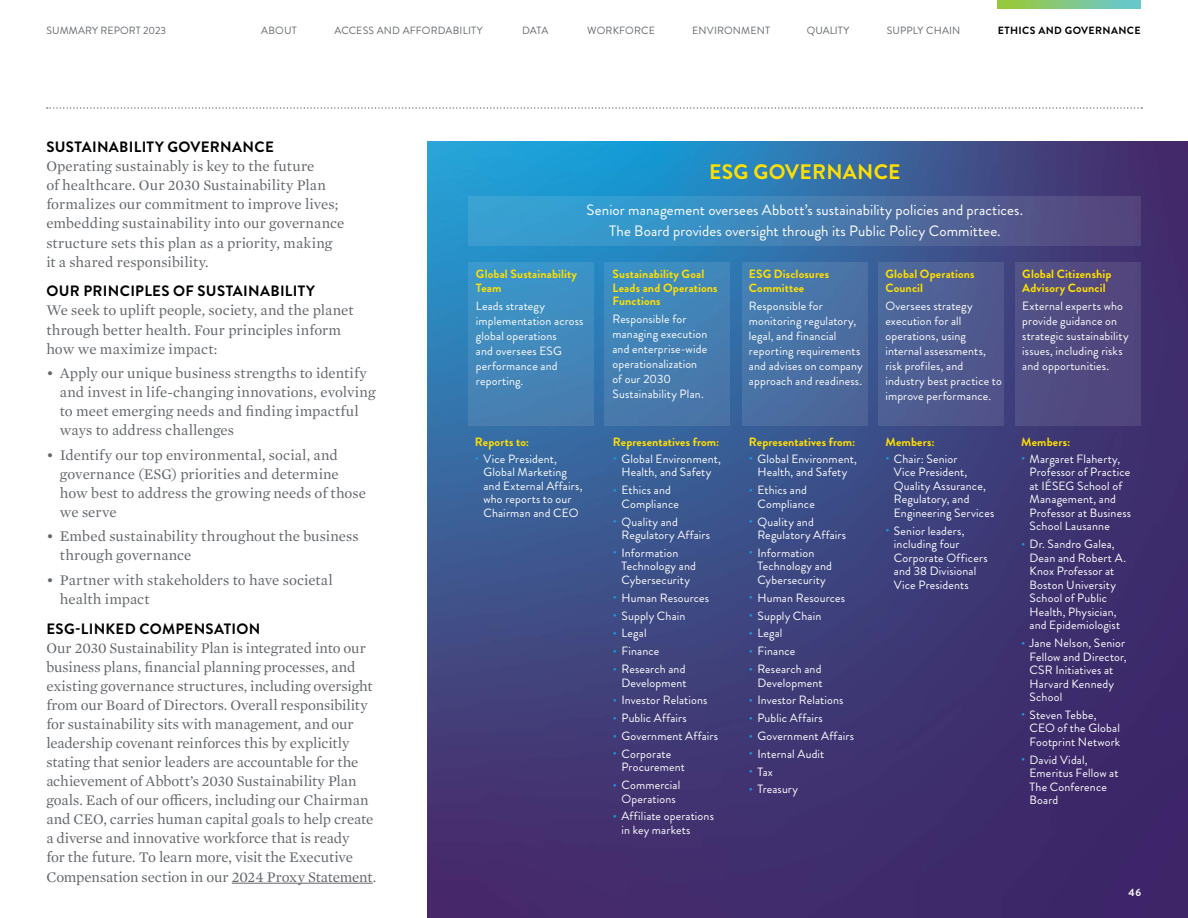
<style>
.page{position:relative;width:1188px;height:918px;background:#fff}
.page>*{position:absolute;margin:0;border:0;box-sizing:border-box;transform-origin:0 0}
.t1{font:700 21px "Brandon Grotesque";letter-spacing:.015em;color:#ffdf00}
.t2{font:15px/19px "Mercury Text G1";color:#63676b}
.t3{font:15px/21px "Brandon Grotesque";letter-spacing:.005em;color:#fff;text-align:center}
.t4{font:700 15px "Brandon Grotesque";letter-spacing:.02em;color:#000}
.t5{font:12px/13.5px "Brandon Grotesque";letter-spacing:.015em;color:#fff}
.t6{font:700 12px/13.5px "Brandon Grotesque";letter-spacing:.01em;color:#ffdf00}
.t7{font:10.5px "Brandon Grotesque";letter-spacing:.01em;color:#63676b}
.t8{font:700 10.5px "Brandon Grotesque";letter-spacing:.035em;color:#000}
.t9{font:700 10.5px "Brandon Grotesque";color:#fff}
.s1{color:#63666a}
.s2{color:#159bd7}
</style>
<div class="page">
<img style="left:427px;top:142px;width:761px;height:776px">
<svg style="left:998px;top:0;width:143px;height:9px"></svg>
<svg style="left:47px;top:107px;width:1095px;height:2px"></svg>
<div style="left:469px;top:196px;width:672px;height:50px;background:linear-gradient(to right,#30aee0,#59467c)"></div>
<div style="left:879px;top:262px;width:125px;height:164px;background:#4f5c91"></div>
<div style="left:743px;top:262px;width:125px;height:164px;background:linear-gradient(to right,#467aae,#4c699c)"></div>
<div style="left:605px;top:262px;width:125px;height:164px;background:linear-gradient(to right,#4286b9,#467baf)"></div>
<div style="left:469px;top:262px;width:125px;height:164px;background:linear-gradient(to bottom,#3a97cb,#497caf)"></div>
<div style="left:1015px;top:262px;width:125px;height:164px;background:#514a80"></div>
<hr style="left:232px;top:883px;width:141px;height:1px;background:#63666a">
<p class="t7" style="left:46px;top:24px;width:121px">SUMMARY REPORT 2023</p>
<p class="t7" style="left:261px;top:24px;width:37px">ABOUT</p>
<p class="t7" style="left:334px;top:24px;width:150px">ACCESS AND AFFORDABILITY</p>
<p class="t7" style="left:522px;top:24px;width:28px">DATA</p>
<p class="t7" style="left:587px;top:24px;width:69px">WORKFORCE</p>
<p class="t7" style="left:692px;top:24px;width:79px">ENVIRONMENT</p>
<p class="t7" style="left:807px;top:24px;width:44px">QUALITY</p>
<p class="t7" style="left:887px;top:24px;width:75px">SUPPLY CHAIN</p>
<p class="t8" style="left:998px;top:23px;width:144px">ETHICS AND GOVERNANCE</p>
<p class="t4" style="left:46px;top:137px;width:229px">SUSTAINABILITY GOVERNANCE</p>
<p class="t2" style="left:46px;top:156px;width:300px">Operating sustainably is key to the future<br>of healthcare. Our 2030 Sustainability Plan formalizes our commitment to improve lives; embedding sustainability into our governance structure sets this plan as a priority, making it a shared responsibility.</p>
<p class="t4" style="left:46px;top:281px;width:270px">OUR PRINCIPLES OF SUSTAINABILITY</p>
<p class="t2" style="left:46px;top:300px;width:309px">We seek to uplift people, society, and the planet through better health. Four principles inform how we maximize impact:</p>
<p class="t2" style="left:60px;top:363px;width:317px;text-indent:-13px">• Apply our unique business strengths to identify and invest in life-changing innovations, evolving to meet emerging needs and finding impactful ways to address challenges</p>
<p class="t2" style="left:60px;top:444px;width:308px;text-indent:-13px">• Identify our top environmental, social, and governance (ESG) priorities and determine how best to address the growing needs of those we serve</p>
<p class="t2" style="left:60px;top:526px;width:300px;text-indent:-13px">• Embed sustainability throughout the business through governance</p>
<p class="t2" style="left:60px;top:569px;width:275px;text-indent:-13px">• Partner with stakeholders to have societal health impact</p>
<p class="t4" style="left:46px;top:618px;width:216px">ESG-LINKED COMPENSATION</p>
<p class="t2" style="left:46px;top:637px;width:331px">Our 2030 Sustainability Plan is integrated into our business plans, financial planning processes, and existing governance structures, including oversight from our Board of Directors. Overall responsibility for sustainability sits with management, and our leadership covenant reinforces this by explicitly stating that senior leaders are accountable for the achievement of Abbott’s 2030 Sustainability Plan goals. Each of our officers, including our Chairman and CEO, carries human capital goals to help create a diverse and innovative workforce that is ready<br>for the future. To learn more, visit the Executive Compensation section in our <span class="s1">2024 Proxy Statement</span>.</p>
<h1 class="t1" style="left:709px;top:157px;width:193px">ESG GOVERNANCE</h1>
<p class="t3" style="left:587px;top:200px;width:438px">Senior management oversees Abbott’s sustainability policies and practices.<br>The Board provides oversight through its Public Policy Committee.</p>
<p class="t6" style="left:1022px;top:267px;width:91px">Global Citizenship<br>Advisory Council</p>
<p class="t5" style="left:1022px;top:298px;width:108px;line-height:15px">External experts who provide guidance on strategic sustainability issues, including risks and opportunities.</p>
<p class="t6" style="left:476px;top:267px;width:103px">Global Sustainability<br>Team</p>
<p class="t5" style="left:476px;top:298px;width:109px;line-height:15px">Leads strategy implementation across global operations<br>and oversees ESG performance and reporting.</p>
<p class="t6" style="left:612px;top:267px;width:107px">Sustainability Goal<br>Leads and Operations<br>Functions</p>
<p class="t5" style="left:612px;top:312px;width:96px;line-height:15px">Responsible for managing execution and enterprise-wide operationalization of our 2030<br>Sustainability Plan.</p>
<p class="t6" style="left:613px;top:436px;width:108px">Representatives from:</p>
<p class="t5" style="left:613px;top:452px;width:109px;text-align:center"><span class="s2">•</span> Global Environment,<br>Health, and Safety</p>
<p class="t5" style="left:621px;top:484px;width:59px;text-indent:-9px"><span class="s2">•</span> Ethics and<br>Compliance</p>
<p class="t5" style="left:621px;top:515px;width:90px;text-indent:-9px"><span class="s2">•</span> Quality and<br>Regulatory Affairs</p>
<p class="t5" style="left:621px;top:546px;width:76px;text-indent:-9px"><span class="s2">•</span> Information<br>Technology and<br>Cybersecurity</p>
<p class="t5" style="left:613px;top:591px;width:98px"><span class="s2">•</span> Human Resources</p>
<p class="t5" style="left:613px;top:609px;width:74px"><span class="s2">•</span> Supply Chain</p>
<p class="t5" style="left:613px;top:627px;width:35px"><span class="s2">•</span> Legal</p>
<p class="t5" style="left:613px;top:645px;width:48px"><span class="s2">•</span> Finance</p>
<p class="t5" style="left:613px;top:662px;width:75px;text-align:right"><span class="s2">•</span> Research and<br>Development</p>
<p class="t5" style="left:613px;top:694px;width:96px"><span class="s2">•</span> Investor Relations</p>
<p class="t5" style="left:613px;top:711px;width:75px"><span class="s2">•</span> Public Affairs</p>
<p class="t5" style="left:613px;top:729px;width:107px"><span class="s2">•</span> Government Affairs</p>
<p class="t5" style="left:621px;top:747px;width:65px;text-indent:-9px"><span class="s2">•</span> Corporate<br>Procurement</p>
<p class="t5" style="left:613px;top:778px;width:69px;text-align:center"><span class="s2">•</span> Commercial<br>Operations</p>
<p class="t5" style="left:621px;top:810px;width:94px;text-indent:-9px"><span class="s2">•</span> Affiliate operations in key markets</p>
<p class="t6" style="left:749px;top:267px;width:82px">ESG Disclosures<br>Committee</p>
<p class="t5" style="left:749px;top:298px;width:115px;line-height:15px">Responsible for monitoring regulatory, legal, and financial reporting requirements and advises on company approach and readiness.</p>
<p class="t6" style="left:885px;top:267px;width:91px">Global Operations<br>Council</p>
<p class="t5" style="left:885px;top:298px;width:118px;line-height:15px">Oversees strategy execution for all operations, using internal assessments, risk profiles, and industry best practice to improve performance.</p>
<p class="t6" style="left:885px;top:436px;width:51px">Members:</p>
<p class="t5" style="left:894px;top:452px;width:102px;text-indent:-9px"><span class="s2">•</span> Chair: Senior<br>Vice President,<br>Quality Assurance,<br>Regulatory, and<br>Engineering Services</p>
<p class="t5" style="left:894px;top:524px;width:95px;text-indent:-9px"><span class="s2">•</span> Senior leaders, including four<br>Corporate Officers and 38 Divisional<br>Vice Presidents</p>
<p class="t6" style="left:1021px;top:436px;width:51px">Members:</p>
<p class="t5" style="left:1030px;top:452px;width:103px;text-indent:-9px"><span class="s2">•</span> Margaret Flaherty,<br>Professor of Practice at IÉSEG School of<br>Management, and<br>Professor at Business<br>School Lausanne</p>
<p class="t5" style="left:1030px;top:538px;width:98px;text-indent:-9px"><span class="s2">•</span> Dr. Sandro Galea,<br>Dean and Robert A.<br>Knox Professor at<br>Boston University<br>School of Public<br>Health, Physician, and Epidemiologist</p>
<p class="t5" style="left:1030px;top:636px;width:99px;text-indent:-9px"><span class="s2">•</span> Jane Nelson, Senior<br>Fellow and Director,<br>CSR Initiatives at<br>Harvard Kennedy<br>School</p>
<p class="t5" style="left:1030px;top:708px;width:92px;text-indent:-9px"><span class="s2">•</span> Steven Tebbe,<br>CEO of the Global<br>Footprint Network</p>
<p class="t5" style="left:1030px;top:753px;width:90px;text-indent:-9px"><span class="s2">•</span> David Vidal,<br>Emeritus Fellow at<br>The Conference<br>Board</p>
<p class="t6" style="left:749px;top:436px;width:108px">Representatives from:</p>
<p class="t5" style="left:749px;top:452px;width:109px;text-align:center"><span class="s2">•</span> Global Environment,<br>Health, and Safety</p>
<p class="t5" style="left:757px;top:484px;width:59px;text-indent:-9px"><span class="s2">•</span> Ethics and<br>Compliance</p>
<p class="t5" style="left:757px;top:515px;width:90px;text-indent:-9px"><span class="s2">•</span> Quality and<br>Regulatory Affairs</p>
<p class="t5" style="left:757px;top:546px;width:76px;text-indent:-9px"><span class="s2">•</span> Information<br>Technology and<br>Cybersecurity</p>
<p class="t5" style="left:749px;top:591px;width:98px"><span class="s2">•</span> Human Resources</p>
<p class="t5" style="left:749px;top:609px;width:74px"><span class="s2">•</span> Supply Chain</p>
<p class="t5" style="left:749px;top:627px;width:35px"><span class="s2">•</span> Legal</p>
<p class="t5" style="left:749px;top:645px;width:48px"><span class="s2">•</span> Finance</p>
<p class="t5" style="left:749px;top:662px;width:75px;text-align:right"><span class="s2">•</span> Research and<br>Development</p>
<p class="t5" style="left:749px;top:694px;width:96px"><span class="s2">•</span> Investor Relations</p>
<p class="t5" style="left:749px;top:711px;width:75px"><span class="s2">•</span> Public Affairs</p>
<p class="t5" style="left:749px;top:729px;width:107px"><span class="s2">•</span> Government Affairs</p>
<p class="t5" style="left:749px;top:747px;width:77px"><span class="s2">•</span> Internal Audit</p>
<p class="t5" style="left:749px;top:765px;width:25px"><span class="s2">•</span> Tax</p>
<p class="t5" style="left:749px;top:783px;width:51px"><span class="s2">•</span> Treasury</p>
<p class="t6" style="left:475px;top:436px;width:56px">Reports to:</p>
<p class="t5" style="left:483px;top:452px;width:101px;text-indent:-9px"><span class="s2">•</span> Vice President,<br>Global Marketing and External Affairs, who reports to our<br>Chairman and CEO</p>
<p class="t9" style="left:1129px;top:885px;width:14px">46</p>
</div>
